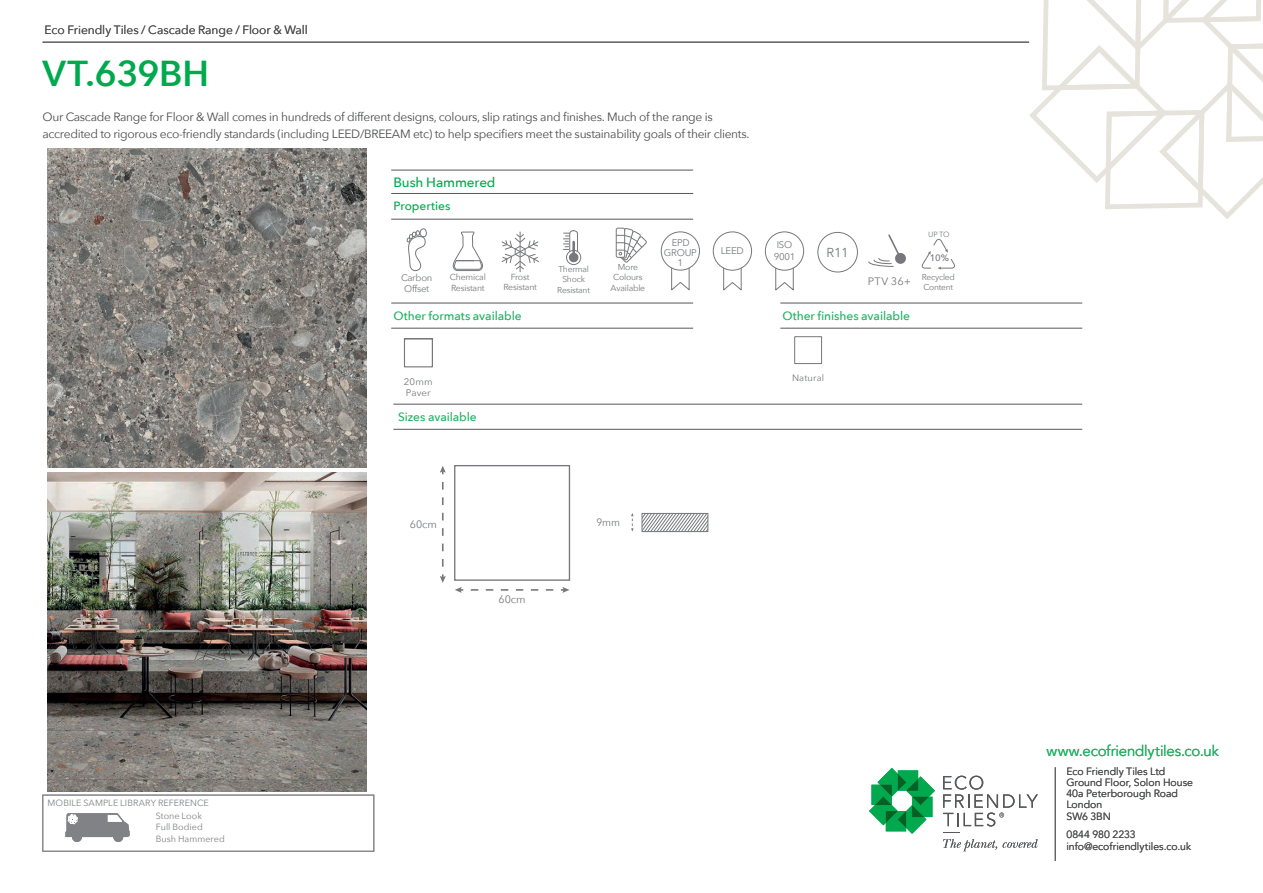
<style>
.page{position:relative;width:1263px;height:893px;background:#fff}
.page>*{position:absolute;margin:0;border:0;box-sizing:border-box;transform-origin:0 0}
.t1{font:600 36px "Avenir Next";letter-spacing:-.005em;color:#00a94e}
.t2{font:15px "Avenir";letter-spacing:-.015em;color:#1eb261}
.t3{font:500 13.5px "Avenir Next";letter-spacing:-.01em;color:#00a94e}
.t4{font:13.05px "Avenir Next";color:#76787b}
.t5{font:12px/16.5px "Avenir Next";letter-spacing:-.025em;color:#4b4c4d}
.t6{font:500 12px "Avenir Next";letter-spacing:-.005em;color:#1eb261}
.t7{font:12px "Avenir Next";letter-spacing:-.005em;color:#4b4c4d}
.t8{font:500 12px "Avenir Next";letter-spacing:-.005em;color:#00a94e}
.t9{font:10.8px "Avenir Next";color:#76787b}
.t10{font:10.65px "Avenir Next";color:#76787b;scale:.95 1}
.t11{font:10.5px/11.2px "Avenir";color:#4b4c4d}
.t12{font:9.6px/11.4px "Avenir Next";letter-spacing:-.025em;color:#76787b;text-align:center}
.t13{font:9.45px/10.8px "Avenir Next";letter-spacing:.01em;color:#76787b}
.t14{font:500 9.3px "Avenir Next";color:#76787b}
.t15{font:9.15px "Avenir Next";letter-spacing:.02em;color:#76787b}
.t16{font:9px/12.9px "Avenir Next";letter-spacing:.005em;color:#808285}
.t17{font:8.7px/10.5px "Avenir Next";letter-spacing:-.025em;color:#76787b;text-align:center}
.t18{font:8.55px/10.2px "Avenir Next";letter-spacing:-.025em;color:#76787b;text-align:center}
.t19{font:8.4px/10.1px "Avenir Next";letter-spacing:-.025em;color:#76787b}
.t20{font:7.5px "Avenir Next";color:#76787b}
</style>
<div class="page">
<svg style="left:869px;top:768px;width:66px;height:66px"></svg>
<svg style="left:943px;top:839px;width:95px;height:12px"></svg>
<svg style="left:943px;top:832px;width:16px;height:1px"></svg>
<svg style="left:943px;top:776px;width:95px;height:50px"></svg>
<hr style="left:1055px;top:767px;width:1px;height:94px;background:#4b4c4d">
<div style="left:42px;top:795px;width:332px;height:57px;border:1px solid #808285"></div>
<div style="left:72px;top:832px;width:10px;height:10px;background:#808285;border-radius:50%"></div>
<div style="left:113px;top:832px;width:10px;height:10px;background:#808285;border-radius:50%"></div>
<svg style="left:65px;top:813px;width:65px;height:24px"></svg>
<svg style="left:1029px;top:0;width:234px;height:219px"></svg>
<div style="left:794px;top:336px;width:28px;height:28px;border:1px solid #76787b"></div>
<div style="left:404px;top:338px;width:29px;height:29px;border:1px solid #76787b"></div>
<div style="left:405px;top:340px;width:27px;height:26px;background:#fff"></div>
<svg style="left:452px;top:231px;width:31px;height:40px"></svg>
<hr style="left:520px;top:232px;width:1px;height:40px;background:#76787b">
<svg style="left:501px;top:234px;width:38px;height:36px"></svg>
<div style="left:566px;top:250px;width:15px;height:15px;border:1px solid #76787b;border-radius:50%"></div>
<div style="left:569px;top:253px;width:9px;height:9px;background:#76787b;border-radius:50%"></div>
<div style="left:569px;top:253px;width:9px;height:9px;border:1px solid #76787b;border-radius:50%"></div>
<svg style="left:563px;top:230px;width:15px;height:24px"></svg>
<svg style="left:616px;top:228px;width:31px;height:35px"></svg>
<svg style="left:406px;top:228px;width:21px;height:44px"></svg>
<div style="left:896px;top:254px;width:9px;height:9px;background:#76787b;border-radius:50%"></div>
<div style="left:895px;top:253px;width:11px;height:11px;border:2px solid #76787b;border-radius:50%"></div>
<svg style="left:868px;top:234px;width:33px;height:33px"></svg>
<div style="left:713px;top:231px;width:39px;height:40px;border:1px solid #76787b;border-radius:50%"></div>
<svg style="left:723px;top:267px;width:19px;height:24px"></svg>
<div style="left:661px;top:231px;width:39px;height:40px;border:1px solid #76787b;border-radius:50%"></div>
<svg style="left:671px;top:267px;width:19px;height:24px"></svg>
<div style="left:765px;top:231px;width:39px;height:40px;border:1px solid #76787b;border-radius:50%"></div>
<svg style="left:775px;top:267px;width:19px;height:24px"></svg>
<div style="left:817px;top:232px;width:41px;height:40px;border:1px solid #76787b;border-radius:50%"></div>
<svg style="left:631px;top:513px;width:3px;height:19px"></svg>
<svg style="left:644px;top:513px;width:65px;height:19px"></svg>
<div style="left:642px;top:513px;width:66px;height:19px;border:1px solid #76787b"></div>
<div style="left:454px;top:465px;width:116px;height:116px;border:1px solid #76787b"></div>
<svg style="left:440px;top:466px;width:6px;height:8px"></svg>
<svg style="left:440px;top:482px;width:6px;height:101px"></svg>
<svg style="left:455px;top:587px;width:8px;height:6px"></svg>
<svg style="left:471px;top:587px;width:98px;height:6px"></svg>
<svg style="left:921px;top:238px;width:34px;height:32px"></svg>
<hr style="left:391px;top:219px;width:302px;height:1px;background:#57585a">
<hr style="left:391px;top:193px;width:302px;height:1px;background:#57585a">
<hr style="left:391px;top:328px;width:302px;height:1px;background:#57585a">
<hr style="left:391px;top:303px;width:302px;height:1px;background:#57585a">
<hr style="left:780px;top:328px;width:302px;height:1px;background:#57585a">
<hr style="left:780px;top:303px;width:302px;height:1px;background:#57585a">
<hr style="left:393px;top:429px;width:689px;height:1px;background:#57585a">
<hr style="left:393px;top:404px;width:689px;height:1px;background:#57585a">
<hr style="left:391px;top:170px;width:302px;height:1px;background:#57585a">
<img style="left:48px;top:149px;width:318px;height:319px">
<img style="left:48px;top:472px;width:318px;height:319px">
<hr style="left:43px;top:42px;width:986px;height:1px;background:#57585a">
<p class="t7" style="left:45px;top:20px;width:265px">Eco Friendly Tiles / Cascade Range / Floor &amp; Wall</p>
<h1 class="t1" style="left:43px;top:43px;width:168px">VT.639BH</h1>
<p class="t5" style="left:43px;top:108px;width:708px">Our Cascade Range for Floor &amp; Wall comes in hundreds of different designs, colours, slip ratings and finishes. Much of the range is accredited to rigorous eco-friendly standards (including LEED/BREEAM etc) to help specifiers meet the sustainability goals of their clients.</p>
<p class="t3" style="left:393px;top:171px;width:104px">Bush Hammered</p>
<p class="t8" style="left:393px;top:196px;width:58px">Properties</p>
<p class="t12" style="left:664px;top:237px;width:34px;line-height:10.5px">EPD<br>GROUP</p>
<p class="t12" style="left:678px;top:256px;width:7px">1</p>
<p class="t12" style="left:774px;top:239px;width:23px">ISO<br>9001</p>
<p class="t4" style="left:826px;top:241px;width:24px">R11</p>
<p class="t12" style="left:721px;top:245px;width:24px">LEED</p>
<p class="t17" style="left:450px;top:271px;width:38px;text-align:left">Chemical<br>Resistant</p>
<p class="t17" style="left:503px;top:271px;width:35px">Frost<br>Resistant</p>
<p class="t18" style="left:557px;top:264px;width:34px">Thermal<br>Shock<br>Resistant</p>
<p class="t17" style="left:610px;top:261px;width:36px">More<br>Colours<br>Available</p>
<p class="t12" style="left:401px;top:272px;width:33px">Carbon<br>Offset</p>
<p class="t9" style="left:868px;top:272px;width:45px">PTV 36+</p>
<p class="t6" style="left:393px;top:306px;width:130px">Other formats available</p>
<p class="t6" style="left:782px;top:306px;width:129px">Other finishes available</p>
<p class="t20" style="left:928px;top:228px;width:23px">UP TO</p>
<p class="t14" style="left:930px;top:250px;width:21px">10%</p>
<p class="t19" style="left:922px;top:272px;width:35px">Recycled<br>Content</p>
<p class="t13" style="left:404px;top:376px;width:30px">20mm<br>Paver</p>
<p class="t6" style="left:398px;top:407px;width:80px">Sizes available</p>
<p class="t15" style="left:792px;top:370px;width:34px">Natural</p>
<p class="t9" style="left:410px;top:515px;width:29px">60cm</p>
<p class="t10" style="left:596px;top:513px;width:27px">9mm</p>
<p class="t9" style="left:498px;top:590px;width:29px">60cm</p>
<p class="t16" style="left:156px;top:796px;width:55px;text-indent:-108px">MOBILE SAMPLE LIBRARY REFERENCE<br>Stone Look</p>
<p class="t16" style="left:156px;top:821px;width:70px;line-height:11.2px">Full Bodied<br>Bush Hammered</p>
<p class="t2" style="left:1046px;top:741px;width:174px">www.ecofriendlytiles.co.uk</p>
<p class="t11" style="left:1066px;top:766px;width:128px">Eco Friendly Tiles Ltd<br>Ground Floor, Solon House<br>40a Peterborough Road<br>London<br>SW6 3BN</p>
<p class="t11" style="left:1066px;top:829px;width:126px">0844 980 2233 info@ecofriendlytiles.co.uk</p>
</div>
